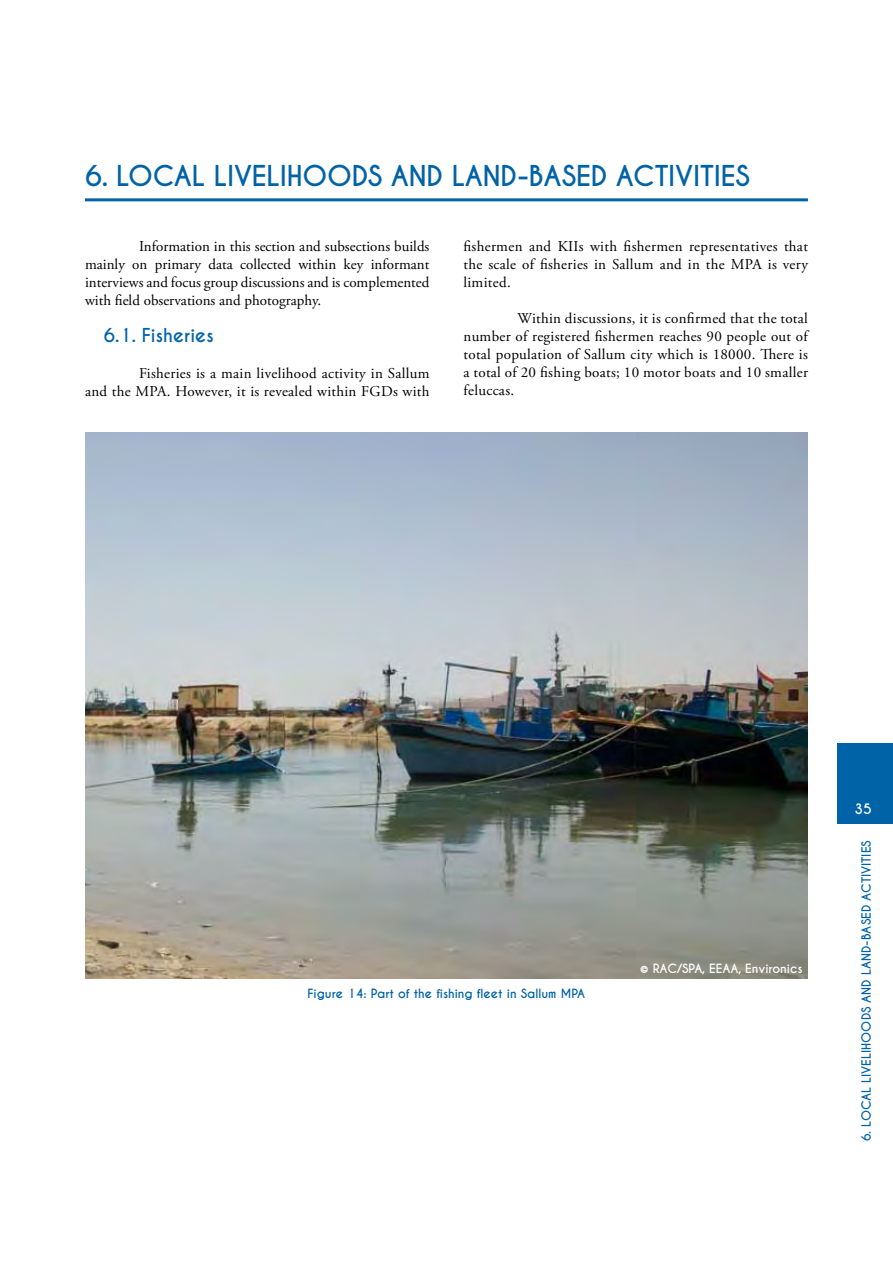
<style>
.page{position:relative;width:893px;height:1263px;background:#fff}
.page>*{position:absolute;margin:0;border:0;box-sizing:border-box;transform-origin:0 0}
.t1{font:700 27px "Caviar Dreams";letter-spacing:-.01em;color:#0063a7}
.t2{font:700 18px "Caviar Dreams";color:#0063a7}
.t3{font:15px/18px "Adobe Garamond Pro";letter-spacing:.02em;color:#000;text-align:justify}
.t4{font:700 13.5px "Caviar Dreams";color:#fff}
.t5{font:700 12px "Caviar Dreams";color:#0063a7}
.t6{font:700 12px "Caviar Dreams";color:#fff}
</style>
<div class="page">
<div style="left:838px;top:743px;width:55px;height:81px;background:#0063a7"></div>
<hr style="left:85px;top:198px;width:723px;height:3px;background:#0063a7">
<img style="left:85px;top:432px;width:723px;height:546px">
<h1 class="t1" style="left:85px;top:159px;width:665px">6. Local livelihoods and land-based activities</h1>
<p class="t3" style="left:85px;top:238px;width:346px;text-indent:54px">Information in this section and subsections builds mainly on primary data collected within key informant interviews and focus group discussions and is complemented with field observations and photography.</p>
<p class="t2" style="left:104px;top:324px;width:112px">6.1. Fisheries</p>
<p class="t3" style="left:85px;top:364px;width:346px;text-align:right">Fisheries is a main livelihood activity in Sallum<br>and the MPA. However, it is revealed within FGDs with</p>
<p class="t3" style="left:463px;top:238px;width:346px">fishermen and KIIs with fishermen representatives that the scale of fisheries in Sallum and in the MPA is very limited.</p>
<p class="t3" style="left:463px;top:310px;width:346px;text-indent:54px">Within discussions, it is confirmed that the total number of registered fishermen reaches 90 people out of total population of Sallum city which is 18000. There is a total of 20 fishing boats; 10 motor boats and 10 smaller feluccas.</p>
<p class="t5" style="left:308px;top:986px;width:279px">Figure 14: Part of the fishing fleet in Sallum MPA</p>
<p class="t6" style="left:640px;top:962px;width:22px">© RAC</p>
<p class="t6" style="left:677px;top:962px;width:127px">/SPA, EEAA, Environics</p>
<p class="t4" style="left:854px;top:801px;width:19px">35</p>
<p class="t5" style="left:859px;top:1141px;width:302px;rotate:-90deg">6. Local livelihoods and land-based activities</p>
</div>
